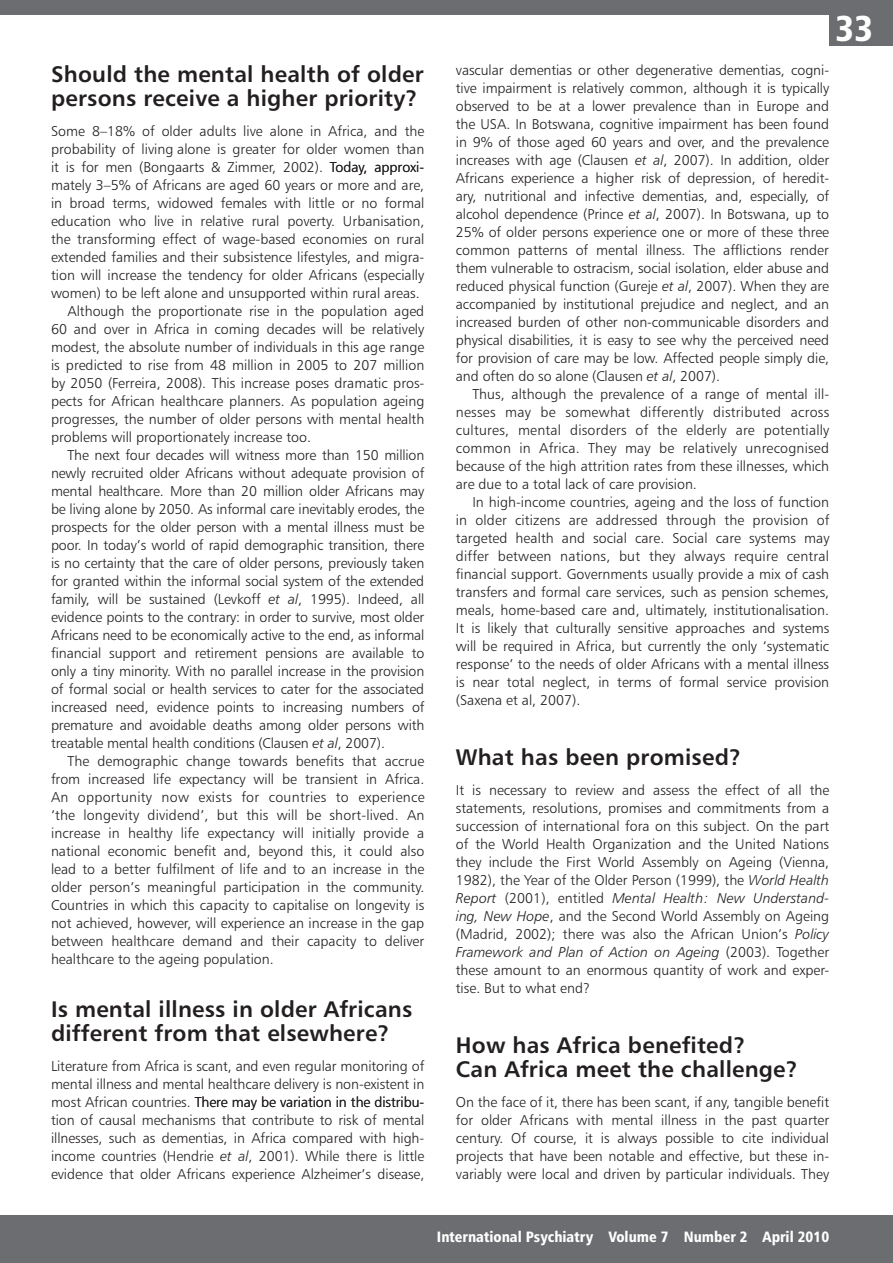
<style>
.page{position:relative;width:893px;height:1263px;background:#fff}
.page>*{position:absolute;margin:0;border:0;box-sizing:border-box;transform-origin:0 0}
.t1{font:36px "Humanist 777 BT Black Condensed B";color:#fff}
.Subhead1{font:22.5px/24px "Humanist 777 BT Bold B";letter-spacing:.01em;color:#231f20}
.t2{font:15px "Humanist 777 BT Black Condensed B";color:#fff}
.Body_text{font:14.25px/18px "Humanist 777 BT Light B";color:#231f20;text-align:justify}
.Noindent{font:14.25px/18px "Humanist 777 BT Light B";color:#231f20;text-align:justify}
.s1{font-family:"Humanist 777 BT Light Italic B"}
</style>
<div class="page">
<div style="left:0;top:1215px;width:893px;height:48px;background:#6c6d70"></div>
<div style="left:829px;top:0;width:64px;height:46px;background:#6c6d70"></div>
<div style="left:0;top:0;width:893px;height:15px;background:#6c6d70"></div>
<p class="Subhead1" style="left:51px;top:62px;width:374px">Should the mental health of older persons receive a higher priority?</p>
<p class="Noindent" style="left:51px;top:122px;width:375px">Some 8–18% of older adults live alone in Africa, and the probability of living alone is greater for older women than it is for men (Bongaarts &amp; Zimmer, 2002). Today, approxi&shy;mately 3–5% of Africans are aged 60 years or more and are, in broad terms, widowed females with little or no formal education who live in relative rural poverty. Urbanisation, the transforming effect of wage-based economies on rural extended families and their subsistence lifestyles, and migra&shy;tion will increase the tendency for older Africans (especially women) to be left alone and unsupported within rural areas.</p>
<p class="Body_text" style="left:51px;top:302px;width:375px;text-indent:16px">Although the proportionate rise in the population aged 60 and over in Africa in coming decades will be relatively modest, the absolute number of individuals in this age range is predicted to rise from 48 million in 2005 to 207 million by 2050 (Ferreira, 2008). This increase poses dramatic pros&shy;pects for African healthcare planners. As population ageing progresses, the number of older persons with mental health problems will proportionately increase too.</p>
<p class="Body_text" style="left:51px;top:446px;width:375px;text-indent:16px">The next four decades will witness more than 150 million newly recruited older Africans without adequate provision of mental healthcare. More than 20 million older Africans may be living alone by 2050. As informal care inevitably erodes, the prospects for the older person with a mental illness must be poor. In today’s world of rapid demographic transition, there is no certainty that the care of older persons, previously taken for granted within the informal social system of the extended family, will be sustained (Levkoff <span class="s1">et al</span>, 1995). Indeed, all evidence points to the contrary: in order to survive, most older Africans need to be economically active to the end, as informal financial support and retirement pensions are available to only a tiny minority. With no parallel increase in the provision of formal social or health services to cater for the associated increased need, evidence points to increasing numbers of premature and avoidable deaths among older persons with treatable mental health conditions (Clausen <span class="s1">et al</span>, 2007).</p>
<p class="Body_text" style="left:51px;top:752px;width:375px;text-indent:16px">The demographic change towards benefits that accrue from increased life expectancy will be transient in Africa.<br>An opportunity now exists for countries to experience ‘the longevity dividend’, but this will be short-lived. An increase in healthy life expectancy will initially provide a national economic benefit and, beyond this, it could also lead to a better fulfilment of life and to an increase in the older person’s meaningful participation in the community.<br>Countries in which this capacity to capitalise on longevity is not achieved, however, will experience an increase in the gap between healthcare demand and their capacity to deliver healthcare to the ageing population.</p>
<p class="Subhead1" style="left:51px;top:996px;width:363px">Is mental illness in older Africans different from that elsewhere?</p>
<p class="Noindent" style="left:51px;top:1056px;width:375px">Literature from Africa is scant, and even regular monitoring of mental illness and mental healthcare delivery is non-existent in most African countries. There may be variation in the distribu&shy;tion of causal mechanisms that contribute to risk of mental illnesses, such as dementias, in Africa compared with high&shy;income countries (Hendrie <span class="s1">et al</span>, 2001). While there is little evidence that older Africans experience Alzheimer’s disease,</p>
<h1 class="t1" style="left:836px;top:6px;width:39px">33</h1>
<p class="Noindent" style="left:456px;top:60px;width:375px">vascular dementias or other degenerative dementias, cogni&shy;tive impairment is relatively common, although it is typically observed to be at a lower prevalence than in Europe and the USA. In Botswana, cognitive impairment has been found in 9% of those aged 60 years and over, and the prevalence increases with age (Clausen <span class="s1">et al</span>, 2007). In addition, older Africans experience a higher risk of depression, of heredit&shy;ary, nutritional and infective dementias, and, especially, of alcohol dependence (Prince <span class="s1">et al</span>, 2007). In Botswana, up to 25% of older persons experience one or more of these three common patterns of mental illness. The afflictions render them vulnerable to ostracism, social isolation, elder abuse and reduced physical function (Gureje <span class="s1">et al</span>, 2007). When they are accompanied by institutional prejudice and neglect, and an increased burden of other non-communicable disorders and physical disabilities, it is easy to see why the perceived need for provision of care may be low. Affected people simply die, and often do so alone (Clausen <span class="s1">et al</span>, 2007).</p>
<p class="Body_text" style="left:456px;top:384px;width:375px;text-indent:16px">Thus, although the prevalence of a range of mental ill&shy;nesses may be somewhat differently distributed across cultures, mental disorders of the elderly are potentially common in Africa. They may be relatively unrecognised because of the high attrition rates from these illnesses, which are due to a total lack of care provision.</p>
<p class="Body_text" style="left:456px;top:492px;width:375px;text-indent:16px">In high-income countries, ageing and the loss of function in older citizens are addressed through the provision of targeted health and social care. Social care systems may differ between nations, but they always require central financial support. Governments usually provide a mix of cash transfers and formal care services, such as pension schemes, meals, home-based care and, ultimately, institutionalisation.<br>It is likely that culturally sensitive approaches and systems will be required in Africa, but currently the only ‘systematic response’ to the needs of older Africans with a mental illness is near total neglect, in terms of formal service provision (Saxena et al, 2007).</p>
<p class="Subhead1" style="left:456px;top:744px;width:287px">What has been promised?</p>
<p class="Noindent" style="left:456px;top:780px;width:375px">It is necessary to review and assess the effect of all the statements, resolutions, promises and commitments from a succession of international fora on this subject. On the part of the World Health Organization and the United Nations they include the First World Assembly on Ageing (Vienna, 1982), the Year of the Older Person (1999), the <span class="s1">World Health Report</span> (2001), entitled <span class="s1">Mental Health: New Understand&shy;ing, New Hope</span>, and the Second World Assembly on Ageing (Madrid, 2002); there was also the African Union’s <span class="s1">Policy Framework and Plan of Action on Ageing</span> (2003). Together these amount to an enormous quantity of work and exper&shy;tise. But to what end?</p>
<p class="Subhead1" style="left:456px;top:1032px;width:344px">How has Africa benefited?<br>Can Africa meet the challenge?</p>
<p class="Noindent" style="left:456px;top:1092px;width:375px">On the face of it, there has been scant, if any, tangible benefit for older Africans with mental illness in the past quarter century. Of course, it is always possible to cite individual projects that have been notable and effective, but these in&shy;variably were local and driven by particular individuals. They</p>
<p class="t2" style="left:437px;top:1227px;width:394px">International Psychiatry Volume 7 Number 2 April 2010</p>
</div>
